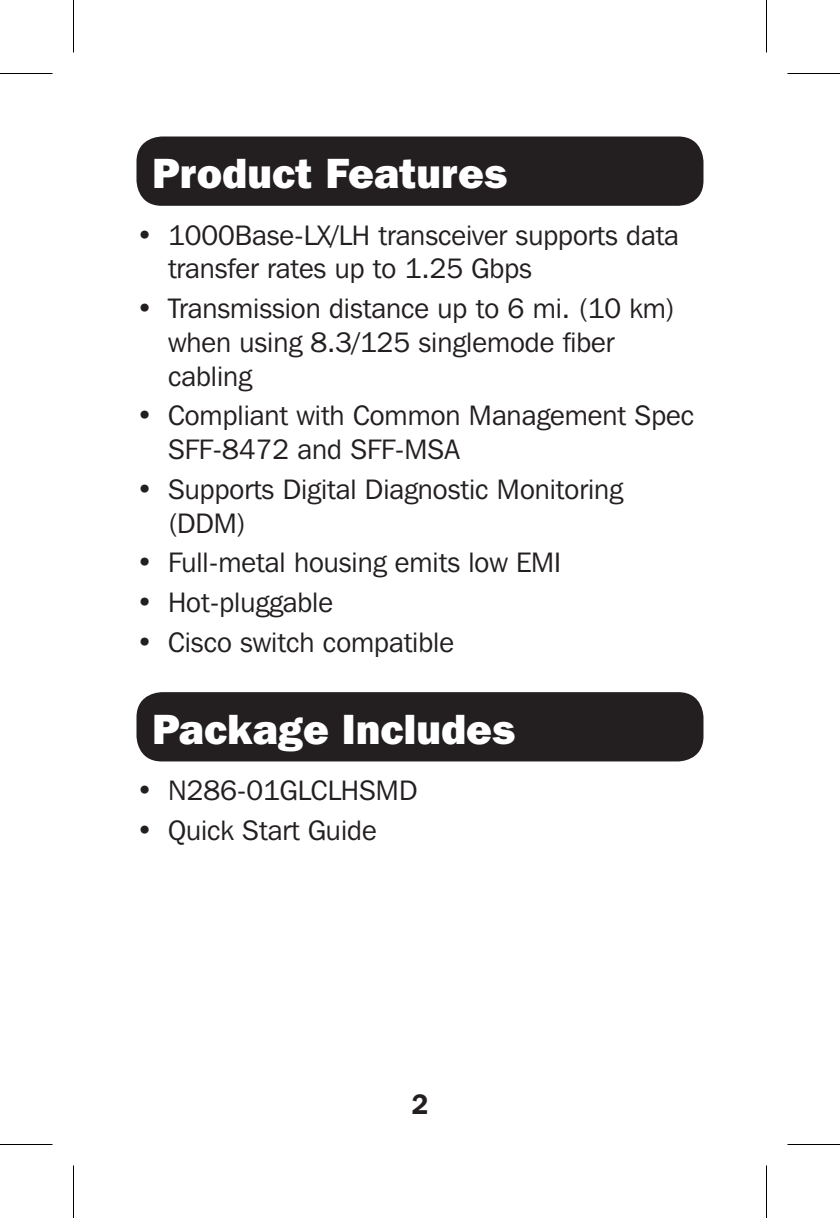
<style>
.page{position:relative;width:840px;height:1218px;background:#fff}
.page>*{position:absolute;margin:0;border:0;box-sizing:border-box;transform-origin:0 0}
.t1{font:800 42px "Franklin Gothic IT Cby BT";color:#fff}
.t2{font:28px/33.6px "Franklin Gothic IT Cby BT";color:#231f20}
.t3{font:600 28px "Franklin Gothic IT Cby BT";color:#231f20}
</style>
<div class="page">
<div style="left:137px;top:136px;width:567px;height:70px;background:#231f20;border-radius:25px"></div>
<div style="left:137px;top:692px;width:567px;height:69px;background:#231f20;border-radius:25px"></div>
<hr style="left:0;top:73px;width:52px;height:1px;background:#000">
<hr style="left:788px;top:73px;width:52px;height:1px;background:#000">
<hr style="left:0;top:1144px;width:52px;height:1px;background:#000">
<hr style="left:788px;top:1144px;width:52px;height:1px;background:#000">
<hr style="left:73px;top:0;width:1px;height:52px;background:#000">
<hr style="left:73px;top:1166px;width:1px;height:52px;background:#000">
<hr style="left:766px;top:0;width:1px;height:52px;background:#000">
<hr style="left:766px;top:1166px;width:1px;height:52px;background:#000">
<p class="t1" style="left:152px;top:146px;width:357px">Product Features</p>
<p class="t2" style="left:168px;top:218px;width:512px;text-indent:-32px">• 1000Base-LX/LH transceiver supports data transfer rates up to 1.25 Gbps</p>
<p class="t2" style="left:168px;top:291px;width:508px;text-indent:-32px">• Transmission distance up to 6 mi. (10 km) when using 8.3/125 singlemode fiber cabling</p>
<p class="t2" style="left:168px;top:398px;width:528px;text-indent:-32px">• Compliant with Common Management Spec<br>SFF-8472 and SFF-MSA</p>
<p class="t2" style="left:168px;top:472px;width:456px;text-indent:-32px">• Supports Digital Diagnostic Monitoring (DDM)</p>
<p class="t2" style="left:136px;top:545px;width:426px">• Full-metal housing emits low EMI</p>
<p class="t2" style="left:136px;top:585px;width:198px">• Hot-pluggable</p>
<p class="t2" style="left:136px;top:625px;width:319px">• Cisco switch compatible</p>
<p class="t1" style="left:152px;top:702px;width:365px">Package Includes</p>
<p class="t2" style="left:136px;top:774px;width:282px">• N286-01GLCLHSMD</p>
<p class="t2" style="left:136px;top:813px;width:242px">• Quick Start Guide</p>
<p class="t3" style="left:411px;top:1087px;width:19px">2</p>
</div>
